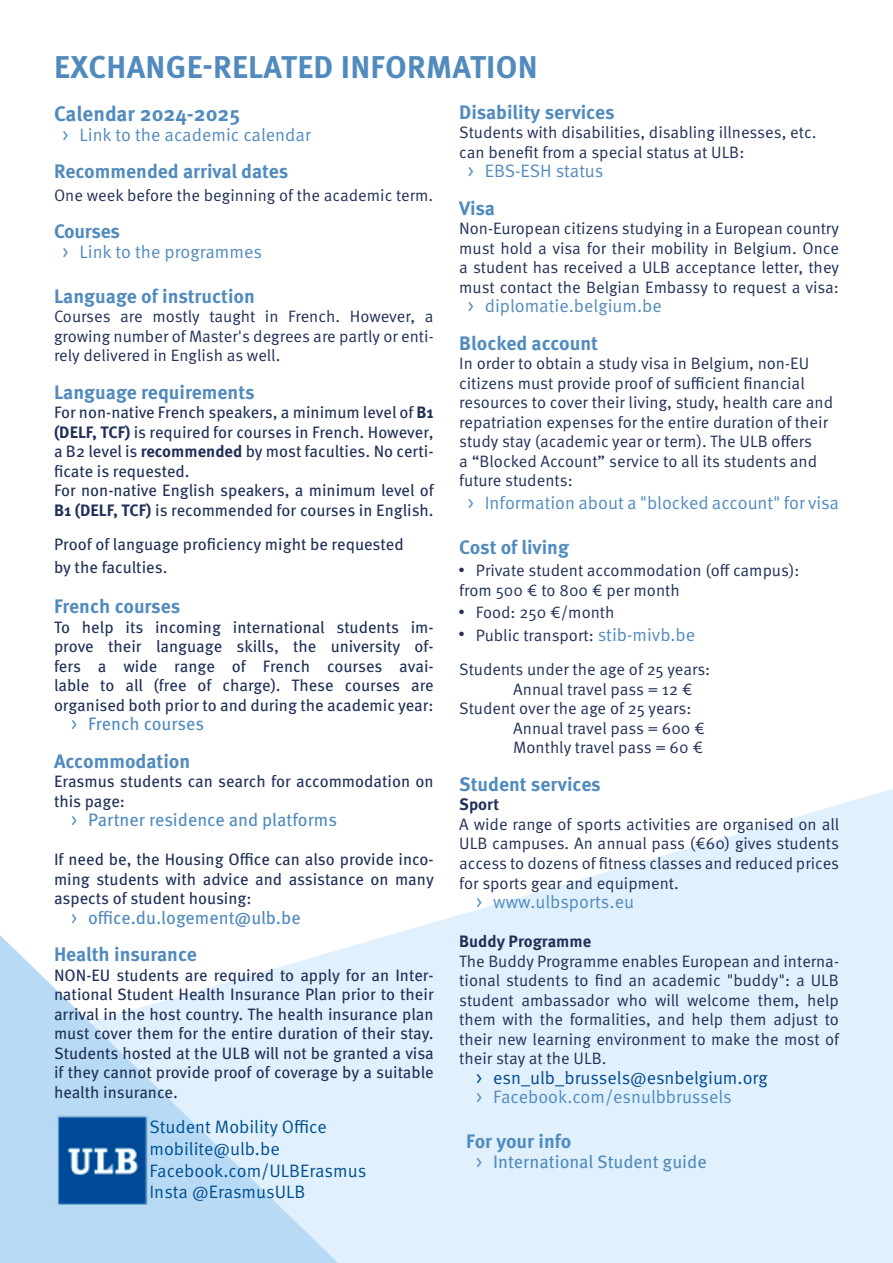
<style>
.page{position:relative;width:893px;height:1263px;background:#fff}
.page>*{position:absolute;margin:0;border:0;box-sizing:border-box;transform-origin:0 0}
.t1{font:700 31.5px "Meta OT";letter-spacing:.01em;color:#518bbe}
.t2{font:700 21px "Meta OT";color:#518bbe}
.t3{font:700 19.5px "Meta OT";color:#518bbe}
.t4{font:700 19.5px "Meta OT";letter-spacing:-.02em;color:#518bbe}
.t5{font:18px "Meta OT Norm";color:#518bbe}
.t6{font:18px "Meta OT";color:#518bbe}
.t7{font:18px/21.6px "Meta OT Norm";color:#005090}
.t8{font:18px "Meta OT Norm";letter-spacing:-.005em;color:#014990}
.t9{font:16.5px/19.5px "Meta OT Norm";color:#203058}
.t10{font:16.5px/19.5px "Meta OT";color:#203058}
.t11{font:700 16.5px "Meta OT";color:#203058}
.s1{font-size:18px;color:#518bbe}
.s2{font-family:"Meta OT Norm"}
.s3{font-weight:700}
</style>
<div class="page">
<svg style="left:338px;top:789px;width:555px;height:474px;fill:#e0f0fc"></svg>
<svg style="left:0;top:935px;width:338px;height:328px"></svg>
<img style="left:48px;top:1104px;width:109px;height:108px">
<h1 class="t1" style="left:54px;top:47px;width:485px">EXCHANGE-RELATED INFORMATION</h1>
<p class="t3" style="left:459px;top:100px;width:157px">Disability services</p>
<p class="t9" style="left:459px;top:123px;width:359px">Students with disabilities, disabling illnesses, etc. can benefit from a special status at ULB:</p>
<p class="t5" style="left:468px;top:160px;width:137px">&gt; EBS-ESH status</p>
<p class="t3" style="left:459px;top:196px;width:37px">Visa</p>
<p class="t9" style="left:459px;top:219px;width:381px;text-align:justify">Non-European citizens studying in a European country must hold a visa for their mobility in Belgium. Once a student has received a ULB acceptance letter, they must contact the Belgian Embassy to request a visa:</p>
<p class="t5" style="left:468px;top:295px;width:196px">&gt; diplomatie.belgium.be</p>
<p class="t3" style="left:459px;top:331px;width:140px">Blocked account</p>
<p class="t9" style="left:459px;top:354px;width:375px">In order to obtain a study visa in Belgium, non-EU citizens must provide proof of sufficient financial resources to cover their living, study, health care and repatriation expenses for the entire duration of their study stay (academic year or term). The ULB offers<br>a “Blocked Account” service to all its students and future students:</p>
<p class="t5" style="left:468px;top:492px;width:373px">&gt; Information about a "blocked account" for visa</p>
<p class="t3" style="left:459px;top:535px;width:111px">Cost of living</p>
<p class="t9" style="left:459px;top:561px;width:342px"><sup>●</sup> Private student accommodation (off campus): from 500 € to 800 € per month</p>
<p class="t9" style="left:459px;top:603px;width:157px"><sup>●</sup> Food: 250 €/month</p>
<p class="t9" style="left:459px;top:618px;width:253px;line-height:34.5px"><sup>●</sup> Public transport: <span class="s1">stib-mivb.be<br></span>Students under the age of 25 years:</p>
<p class="t9" style="left:513px;top:680px;width:181px">Annual travel pass = 12 €</p>
<p class="t9" style="left:459px;top:699px;width:234px">Student over the age of 25 years:</p>
<p class="t9" style="left:513px;top:719px;width:193px">Annual travel pass = 600 €</p>
<p class="t9" style="left:513px;top:738px;width:191px">Monthly travel pass = 60 €</p>
<p class="t3" style="left:459px;top:772px;width:143px">Student services</p>
<p class="t11" style="left:459px;top:794px;width:41px">Sport</p>
<p class="t9" style="left:459px;top:815px;width:381px;text-align:justify">A wide range of sports activities are organised on all ULB campuses. An annual pass (€60) gives students access to dozens of fitness classes and reduced prices for sports gear and equipment.</p>
<p class="t5" style="left:476px;top:891px;width:159px">&gt; www.ulbsports.eu</p>
<p class="t11" style="left:459px;top:931px;width:134px">Buddy Programme</p>
<p class="t9" style="left:459px;top:951px;width:381px;text-align:justify">The Buddy Programme enables European and interna&shy;tional students to find an academic "buddy": a ULB student ambassador who will welcome them, help them with the formalities, and help them adjust to their new learning environment to make the most of their stay at the ULB.</p>
<p class="t8" style="left:476px;top:1066px;width:293px">&gt; esn_ulb_brussels@esnbelgium.org</p>
<p class="t5" style="left:476px;top:1086px;width:257px">&gt; Facebook.com/esnulbbrussels</p>
<p class="t3" style="left:466px;top:1129px;width:107px">For your info</p>
<p class="t6" style="left:476px;top:1150px;width:232px"><span class="s2">&gt;</span> International Student guide</p>
<p class="t2" style="left:54px;top:101px;width:188px">Calendar 2024-2025</p>
<p class="t5" style="left:63px;top:124px;width:250px">&gt; Link to the academic calendar</p>
<p class="t3" style="left:54px;top:159px;width:236px">Recommended arrival dates</p>
<p class="t9" style="left:54px;top:185px;width:381px">One week before the beginning of the academic term.</p>
<p class="t4" style="left:54px;top:219px;width:68px">Courses</p>
<p class="t5" style="left:63px;top:241px;width:201px">&gt; Link to the programmes</p>
<p class="t3" style="left:54px;top:284px;width:202px">Language of instruction</p>
<p class="t9" style="left:54px;top:307px;width:381px;text-align:justify">Courses are mostly taught in French. However, a growing number of Master's degrees are partly or enti&shy;rely delivered in English as well.</p>
<p class="t3" style="left:54px;top:380px;width:202px">Language requirements</p>
<p class="t10" style="left:54px;top:403px;width:381px">For non-native French speakers, a minimum level of <span class="s3">B1 (DELF, TCF)</span> is required for courses in French. However, a B2 level is <span class="s3">recommended</span> by most faculties. No certi&shy;ficate is requested.<br>For non-native English speakers, a minimum level of <span class="s3">B1 (DELF, TCF)</span> is recommended for courses in English.</p>
<p class="t10" style="left:54px;top:533px;width:351px;line-height:22.5px">Proof of language proficiency might be requested by the faculties<span class="s2">.</span></p>
<p class="t3" style="left:54px;top:594px;width:128px">French courses</p>
<p class="t10" style="left:54px;top:617px;width:381px;text-align:justify">To help its incoming international students im&shy;prove their language skills, the university of&shy;fers a wide range of French courses avai&shy;lable to all (free of charge). These courses are organised both prior to and during the academic year:</p>
<p class="t6" style="left:71px;top:713px;width:135px"><span class="s2">&gt;</span> French courses</p>
<p class="t3" style="left:54px;top:749px;width:138px">Accommodation</p>
<p class="t10" style="left:54px;top:772px;width:381px">Erasmus students can search for accommodation on this page:</p>
<p class="t6" style="left:71px;top:809px;width:268px"><span class="s2">&gt;</span> Partner residence and platforms</p>
<p class="t10" style="left:54px;top:850px;width:381px;text-align:justify">If need be, the Housing Office can also provide inco&shy;ming students with advice and assistance on many aspects of student housing:</p>
<p class="t6" style="left:71px;top:906px;width:231px"><span class="s2">&gt;</span> office.du.logement@ulb.be</p>
<p class="t3" style="left:54px;top:942px;width:144px">Health insurance</p>
<p class="t10" style="left:54px;top:965px;width:381px;text-align:justify">NON-EU students are required to apply for an Inter&shy;national Student Health Insurance Plan prior to their arrival in the host country. The health insurance plan must cover them for the entire duration of their stay.<br>Students hosted at the ULB will not be granted a visa if they cannot provide proof of coverage by a suitable health insurance.</p>
<p class="t7" style="left:149px;top:1116px;width:218px">Student Mobility Office mobilite@ulb.be<br>Facebook.com/ULBErasmus<br>Insta @ErasmusULB</p>
</div>
